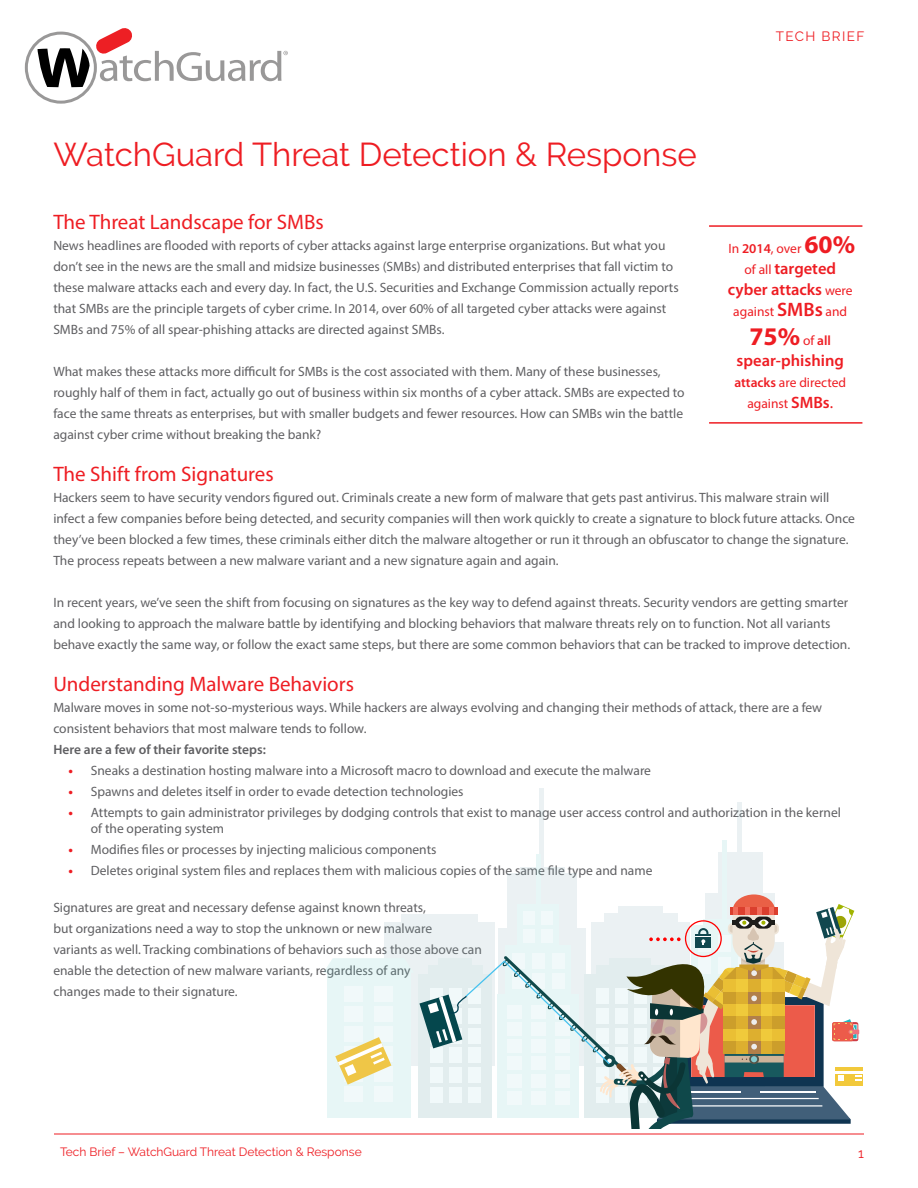
<style>
.page{position:relative;width:918px;height:1188px;background:#fff}
.page>*{position:absolute;margin:0;border:0;box-sizing:border-box;transform-origin:0 0}
.t1{font:33px "Raleway";color:#ee1d23}
.t2{font:700 25.5px "Myriad Pro";color:#ee1d23}
.sub-head{font:21px "Myriad Pro";color:#ee1d23}
.t3{font:600 16.5px/21px "Myriad Pro";color:#ee1d23;text-align:center}
.Indent_text_list{font:13.5px/21px "Myriad Pro";color:#5f5f62}
.t4{font:13.5px/21px "Myriad Pro";color:#ee1d23;text-align:center}
.t5{font:13.5px "Raleway";letter-spacing:.1em;color:#ee1d23}
.t6{font:12px "Raleway";color:#ee1d23}
.s1{font-weight:600}
.s2{font-weight:700;color:#ee1d23}
.s3{font-weight:700;font-size:25.5px}
.s4{font-weight:400;font-size:13.5px}
.s5{font-weight:600;font-size:19.5px}
.s6{font-weight:600;font-size:13.5px}
.s7{font-weight:600;font-size:16.5px}
.s8{font-size:16.5px}
</style>
<div class="page">
<hr style="left:54px;top:1134px;width:810px;height:1px;background:#ee1d23">
<svg style="left:25px;top:28px;width:263px;height:76px"></svg>
<hr style="left:709px;top:225px;width:153px;height:2px;background:#ee1d23">
<hr style="left:709px;top:422px;width:153px;height:2px;background:#ee1d23">
<div style="left:718px;top:852px;width:45px;height:42px;background:#ebf1f3"></div>
<hr style="left:738px;top:802px;width:4px;height:71px;background:#ebf1f3">
<div style="left:520px;top:867px;width:45px;height:16px;background:#ebf1f3"></div>
<div style="left:507px;top:873px;width:70px;height:59px;background:#ebf1f3"></div>
<div style="left:539px;top:788px;width:5px;height:79px;background:#ebf1f3"></div>
<div style="left:536px;top:854px;width:5px;height:71px;background:#e7f6f6"></div>
<div style="left:722px;top:840px;width:5px;height:79px;background:#e7f6f6"></div>
<svg style="left:324px;top:894px;width:538px;height:235px"></svg>
<p class="t1" style="left:53px;top:135px;width:645px">WatchGuard Threat Detection &amp; Response</p>
<p class="t5" style="left:776px;top:28px;width:90px">TECH BRIEF</p>
<p class="sub-head" style="left:53px;top:209px;width:272px">The Threat Landscape for SMBs</p>
<p class="Indent_text_list" style="left:53px;top:234px;width:627px">News headlines are flooded with reports of cyber attacks against large enterprise organizations. But what you don’t see in the news are the small and midsize businesses (SMBs) and distributed enterprises that fall victim to these malware attacks each and every day. In fact, the U.S. Securities and Exchange Commission actually reports that SMBs are the principle targets of cyber crime. In 2014, over 60% of all targeted cyber attacks were against SMBs and 75% of all spear-phishing attacks are directed against SMBs.</p>
<p class="Indent_text_list" style="left:53px;top:360px;width:633px">What makes these attacks more difficult for SMBs is the cost associated with them. Many of these businesses, roughly half of them in fact, actually go out of business within six months of a cyber attack. SMBs are expected to face the same threats as enterprises, but with smaller budgets and fewer resources. How can SMBs win the battle against cyber crime without breaking the bank?</p>
<p class="sub-head" style="left:53px;top:461px;width:222px">The Shift from Signatures</p>
<p class="Indent_text_list" style="left:53px;top:486px;width:803px">Hackers seem to have security vendors figured out. Criminals create a new form of malware that gets past antivirus. This malware strain will infect a few companies before being detected, and security companies will then work quickly to create a signature to block future attacks. Once they’ve been blocked a few times, these criminals either ditch the malware altogether or run it through an obfuscator to change the signature.<br>The process repeats between a new malware variant and a new signature again and again.</p>
<p class="Indent_text_list" style="left:53px;top:591px;width:798px">In recent years, we’ve seen the shift from focusing on signatures as the key way to defend against threats. Security vendors are getting smarter and looking to approach the malware battle by identifying and blocking behaviors that malware threats rely on to function. Not all variants behave exactly the same way, or follow the exact same steps, but there are some common behaviors that can be tracked to improve detection.</p>
<p class="sub-head" style="left:53px;top:671px;width:302px">Understanding Malware Behaviors</p>
<p class="Indent_text_list" style="left:53px;top:696px;width:770px">Malware moves in some not-so-mysterious ways. While hackers are always evolving and changing their methods of attack, there are a few consistent behaviors that most malware tends to follow.<br><span class="s1">Here are a few of their favorite steps:</span></p>
<p class="Indent_text_list" style="left:68px;top:759px;width:584px"><span class="s2">•</span> Sneaks a destination hosting malware into a Microsoft macro to download and execute the malware</p>
<p class="Indent_text_list" style="left:68px;top:780px;width:397px"><span class="s2">•</span> Spawns and deletes itself in order to evade detection technologies</p>
<p class="Indent_text_list" style="left:91px;top:804px;width:752px;line-height:16.2px;text-indent:-22px"><span class="s2">•</span> Attempts to gain administrator privileges by dodging controls that exist to manage user access control and authorization in the kernel of the operating system</p>
<p class="Indent_text_list" style="left:68px;top:838px;width:370px"><span class="s2">•</span> Modifies files or processes by injecting malicious components</p>
<p class="Indent_text_list" style="left:68px;top:859px;width:586px"><span class="s2">•</span> Deletes original system files and replaces them with malicious copies of the same file type and name</p>
<p class="Indent_text_list" style="left:53px;top:897px;width:430px">Signatures are great and necessary defense against known threats,<br>but organizations need a way to stop the unknown or new malware<br>variants as well. Tracking combinations of behaviors such as those above can enable the detection of new malware variants, regardless of any<br>changes made to their signature.</p>
<p class="t4" style="left:728px;top:238px;width:128px">In <span class="s1">2014</span>, over <span class="s3">60%</span></p>
<p class="t3" style="left:728px;top:258px;width:126px"><span class="s4">of all</span> targeted cyber attacks <span class="s4">were</span></p>
<p class="t4" style="left:733px;top:301px;width:115px">against <span class="s5">SMBs</span> and</p>
<p class="t2" style="left:749px;top:319px;width:83px">75% <span class="s4">of</span> <span class="s6">all</span></p>
<p class="t3" style="left:737px;top:350px;width:109px">spear-phishing</p>
<p class="t4" style="left:734px;top:371px;width:113px"><span class="s1">attacks</span> are directed against <span class="s7">SMBs</span><span class="s8">.</span></p>
<p class="t6" style="left:60px;top:1145px;width:303px">Tech Brief – WatchGuard Threat Detection &amp; Response</p>
<p class="t5" style="left:858px;top:1145px;width:7px">1</p>
</div>
